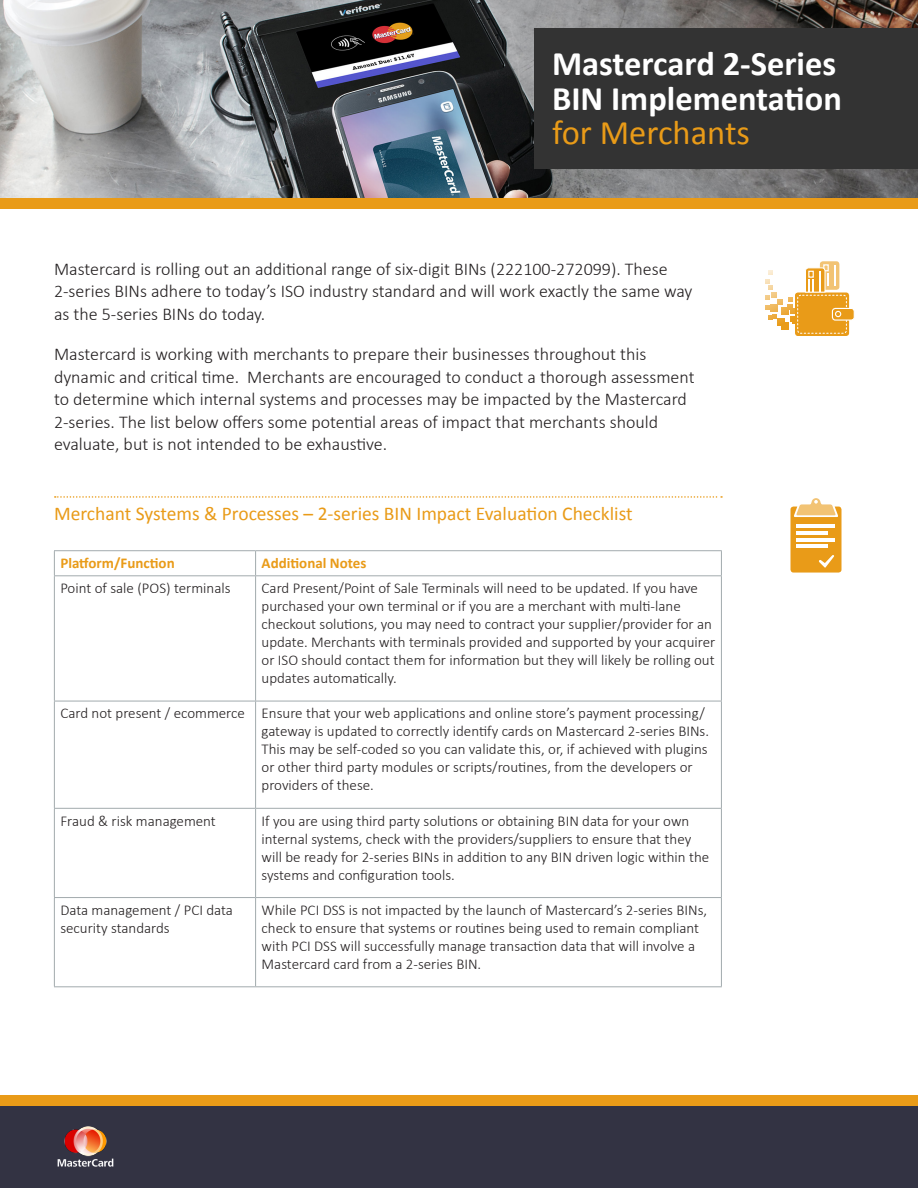
<style>
.page{position:relative;width:918px;height:1188px;background:#fff}
.page>*{position:absolute;margin:0;border:0;box-sizing:border-box;transform-origin:0 0}
.Header_Copy{font:700 34.5px/34.5px "Calibri";color:#fff}
.Header_Copy-2{font:34.5px "Calibri";color:#e99b18}
.Chart_Title{font:19.5px "Calibri";color:#e99b18}
.Body_Copy{font:300 18px/22.5px "Calibri";color:#231f20}
.Chart_Copy{font:300 15px/18px "Calibri";color:#231f20}
.Chart__Column_Titles{font:700 15px "Calibri";color:#e99b18}
</style>
<div class="page">
<div style="left:0;top:1106px;width:918px;height:82px;background:#333343"></div>
<div style="left:0;top:198px;width:918px;height:10px;background:#e99b18"></div>
<div style="left:0;top:1095px;width:918px;height:11px;background:#e99b18"></div>
<img style="left:0;top:0;width:918px;height:198px">
<hr style="left:54px;top:576px;width:1px;height:125px;background:#a2aaad">
<hr style="left:255px;top:576px;width:1px;height:125px;background:#a2aaad">
<hr style="left:721px;top:576px;width:1px;height:125px;background:#a2aaad">
<hr style="left:54px;top:701px;width:202px;height:1px;background:#a2aaad">
<hr style="left:54px;top:701px;width:1px;height:107px;background:#a2aaad">
<hr style="left:256px;top:701px;width:466px;height:1px;background:#a2aaad">
<hr style="left:255px;top:701px;width:1px;height:107px;background:#a2aaad">
<hr style="left:721px;top:701px;width:1px;height:107px;background:#a2aaad">
<hr style="left:54px;top:808px;width:202px;height:1px;background:#a2aaad">
<hr style="left:54px;top:809px;width:1px;height:88px;background:#a2aaad">
<hr style="left:256px;top:808px;width:466px;height:1px;background:#a2aaad">
<hr style="left:255px;top:809px;width:1px;height:88px;background:#a2aaad">
<hr style="left:721px;top:809px;width:1px;height:88px;background:#a2aaad">
<hr style="left:54px;top:897px;width:202px;height:1px;background:#a2aaad">
<hr style="left:54px;top:898px;width:1px;height:88px;background:#a2aaad">
<hr style="left:256px;top:897px;width:466px;height:1px;background:#a2aaad">
<hr style="left:255px;top:898px;width:1px;height:88px;background:#a2aaad">
<hr style="left:721px;top:898px;width:1px;height:88px;background:#a2aaad">
<hr style="left:54px;top:986px;width:202px;height:1px;background:#a2aaad">
<hr style="left:256px;top:986px;width:466px;height:1px;background:#a2aaad">
<hr style="left:54px;top:550px;width:202px;height:1px;background:#a2aaad">
<svg style="left:54px;top:551px;width:1px;height:24px"></svg>
<hr style="left:256px;top:550px;width:466px;height:1px;background:#a2aaad">
<svg style="left:255px;top:551px;width:1px;height:24px"></svg>
<svg style="left:721px;top:551px;width:1px;height:24px"></svg>
<hr style="left:54px;top:575px;width:202px;height:1px;background:#a2aaad">
<hr style="left:256px;top:575px;width:466px;height:1px;background:#a2aaad">
<svg style="left:55px;top:496px;width:667px;height:2px"></svg>
<svg style="left:790px;top:498px;width:52px;height:75px"></svg>
<div style="left:795px;top:292px;width:54px;height:44px;background:#e99b18;border-radius:3px"></div>
<div style="left:797px;top:295px;width:50px;height:39px;border:1px dashed #fff;border-radius:3px"></div>
<div style="left:832px;top:308px;width:22px;height:12px;background:#e99b18;border-radius:3px"></div>
<div style="left:832px;top:308px;width:23px;height:13px;border:1px solid #fff;border-radius:3px"></div>
<svg style="left:835px;top:311px;width:6px;height:6px"></svg>
<div style="left:820px;top:261px;width:19px;height:29px;background:#f2c374;border-radius:3px"></div>
<div style="left:823px;top:264px;width:6px;height:7px;border:1px solid #fff"></div>
<svg style="left:835px;top:265px;width:1px;height:21px"></svg>
<svg style="left:805px;top:267px;width:24px;height:26px"></svg>
<svg style="left:765px;top:271px;width:32px;height:53px"></svg>
<div style="left:782px;top:323px;width:7px;height:7px;background:#e99b18"></div>
<div style="left:777px;top:318px;width:8px;height:8px;background:#e99e21"></div>
<div style="left:771px;top:305px;width:7px;height:7px;background:#efb658"></div>
<div style="left:781px;top:307px;width:8px;height:7px;background:#ecac40"></div>
<div style="left:534px;top:29px;width:384px;height:140px;background:#333"></div>
<p class="Header_Copy" style="left:552px;top:47px;width:291px">Mastercard 2-Series<br>BIN Implementation</p>
<p class="Header_Copy-2" style="left:552px;top:111px;width:200px">for Merchants</p>
<p class="Body_Copy" style="left:54px;top:257px;width:640px">Mastercard is rolling out an additional range of six-digit BINs (222100-272099). These<br>2-series BINs adhere to today’s ISO industry standard and will work exactly the same way as the 5-series BINs do today.</p>
<p class="Body_Copy" style="left:54px;top:342px;width:642px">Mastercard is working with merchants to prepare their businesses throughout this dynamic and critical time. Merchants are encouraged to conduct a thorough assessment to determine which internal systems and processes may be impacted by the Mastercard 2-series. The list below offers some potential areas of impact that merchants should evaluate, but is not intended to be exhaustive.</p>
<p class="Chart_Title" style="left:54px;top:501px;width:580px">Merchant Systems &amp; Processes – 2-series BIN Impact Evaluation Checklist</p>
<p class="Chart__Column_Titles" style="left:60px;top:553px;width:116px">Platform/Function</p>
<p class="Chart__Column_Titles" style="left:262px;top:553px;width:106px">Additional Notes</p>
<p class="Chart_Copy" style="left:60px;top:578px;width:172px">Point of sale (POS) terminals</p>
<p class="Chart_Copy" style="left:262px;top:578px;width:455px">Card Present/Point of Sale Terminals will need to be updated. If you have purchased your own terminal or if you are a merchant with multi-lane checkout solutions, you may need to contract your supplier/provider for an update. Merchants with terminals provided and supported by your acquirer or ISO should contact them for information but they will likely be rolling out updates automatically.</p>
<p class="Chart_Copy" style="left:60px;top:704px;width:186px">Card not present / ecommerce</p>
<p class="Chart_Copy" style="left:262px;top:704px;width:449px">Ensure that your web applications and online store’s payment processing/ gateway is updated to correctly identify cards on Mastercard 2-series BINs.<br>This may be self-coded so you can validate this, or, if achieved with plugins or other third party modules or scripts/routines, from the developers or providers of these.</p>
<p class="Chart_Copy" style="left:60px;top:811px;width:157px">Fraud &amp; risk management</p>
<p class="Chart_Copy" style="left:262px;top:811px;width:449px">If you are using third party solutions or obtaining BIN data for your own internal systems, check with the providers/suppliers to ensure that they will be ready for 2-series BINs in addition to any BIN driven logic within the systems and configuration tools.</p>
<p class="Chart_Copy" style="left:60px;top:900px;width:174px">Data management / PCI data security standards</p>
<p class="Chart_Copy" style="left:262px;top:900px;width:447px">While PCI DSS is not impacted by the launch of Mastercard’s 2-series BINs, check to ensure that systems or routines being used to remain compliant with PCI DSS will successfully manage transaction data that will involve a Mastercard card from a 2-series BIN.</p>
</div>
